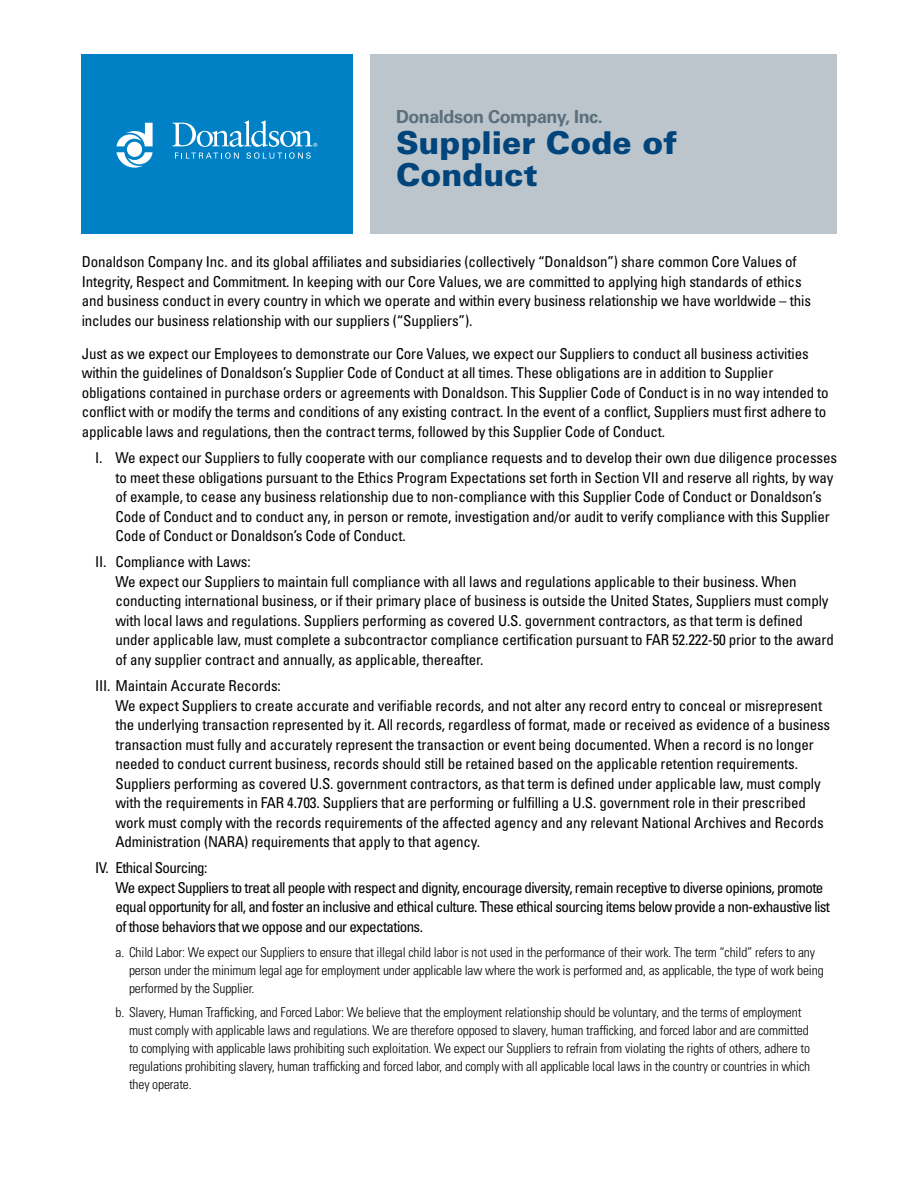
<style>
.page{position:relative;width:918px;height:1188px;background:#fff}
.page>*{position:absolute;margin:0;border:0;box-sizing:border-box;transform-origin:0 0}
.t1{font:900 31.5px/31.5px "Univers LT Std";color:#00447c}
.t2{font:700 18px "Univers LT Std";letter-spacing:-.03em;color:#5c6f7c}
.t3{font:condensed 15px/19.5px "Univers LT Std";letter-spacing:-.01em;color:#000}
.t4{font:condensed 15px/19.5px "Univers LT Std";letter-spacing:-.04em;color:#000}
.t5{font:300 condensed 13.5px/18px "Univers LT Std";letter-spacing:-.01em;color:#000}
</style>
<div class="page">
<div style="left:371px;top:54px;width:466px;height:180px;background:#bbc5cb"></div>
<div style="left:81px;top:54px;width:272px;height:180px;background:#0081c6"></div>
<svg style="left:116px;top:120px;width:201px;height:48px"></svg>
<p class="t2" style="left:396px;top:106px;width:208px">Donaldson Company, Inc.</p>
<h1 class="t1" style="left:396px;top:127px;width:283px">Supplier Code of<br>Conduct</h1>
<p class="t3" style="left:82px;top:252px;width:731px">Donaldson Company Inc. and its global affiliates and subsidiaries (collectively “Donaldson”) share common Core Values of Integrity, Respect and Commitment. In keeping with our Core Values, we are committed to applying high standards of ethics and business conduct in every country in which we operate and within every business relationship we have worldwide – this includes our business relationship with our suppliers (“Suppliers”).</p>
<p class="t3" style="left:82px;top:344px;width:749px">Just as we expect our Employees to demonstrate our Core Values, we expect our Suppliers to conduct all business activities within the guidelines of Donaldson’s Supplier Code of Conduct at all times. These obligations are in addition to Supplier obligations contained in purchase orders or agreements with Donaldson. This Supplier Code of Conduct is in no way intended to conflict with or modify the terms and conditions of any existing contract. In the event of a conflict, Suppliers must first adhere to applicable laws and regulations, then the contract terms, followed by this Supplier Code of Conduct.</p>
<p class="t3" style="left:116px;top:448px;width:723px;text-indent:-20px">I. We expect our Suppliers to fully cooperate with our compliance requests and to develop their own due diligence processes to meet these obligations pursuant to the Ethics Program Expectations set forth in Section VII and reserve all rights, by way of example, to cease any business relationship due to non-compliance with this Supplier Code of Conduct or Donaldson’s Code of Conduct and to conduct any, in person or remote, investigation and/or audit to verify compliance with this Supplier Code of Conduct or Donaldson’s Code of Conduct.</p>
<p class="t3" style="left:116px;top:552px;width:720px;text-indent:-20px">II. Compliance with Laws:<br>We expect our Suppliers to maintain full compliance with all laws and regulations applicable to their business. When conducting international business, or if their primary place of business is outside the United States, Suppliers must comply with local laws and regulations. Suppliers performing as covered U.S. government contractors, as that term is defined under applicable law, must complete a subcontractor compliance certification pursuant to FAR 52.222-50 prior to the award of any supplier contract and annually, as applicable, thereafter.</p>
<p class="t3" style="left:116px;top:676px;width:716px;text-indent:-20px">III. Maintain Accurate Records:<br>We expect Suppliers to create accurate and verifiable records, and not alter any record entry to conceal or misrepresent the underlying transaction represented by it. All records, regardless of format, made or received as evidence of a business transaction must fully and accurately represent the transaction or event being documented. When a record is no longer needed to conduct current business, records should still be retained based on the applicable retention requirements.<br>Suppliers performing as covered U.S. government contractors, as that term is defined under applicable law, must comply with the requirements in FAR 4.703. Suppliers that are performing or fulfilling a U.S. government role in their prescribed work must comply with the records requirements of the affected agency and any relevant National Archives and Records Administration (NARA) requirements that apply to that agency.</p>
<p class="t4" style="left:116px;top:858px;width:716px;text-indent:-20px">IV. Ethical Sourcing:<br>We expect Suppliers to treat all people with respect and dignity, encourage diversity, remain receptive to diverse opinions, promote equal opportunity for all, and foster an inclusive and ethical culture. These ethical sourcing items below provide a non-exhaustive list of those behaviors that we oppose and our expectations.</p>
<p class="t5" style="left:129px;top:943px;width:696px;text-indent:-14px">a. Child Labor: We expect our Suppliers to ensure that illegal child labor is not used in the performance of their work. The term “child” refers to any person under the minimum legal age for employment under applicable law where the work is performed and, as applicable, the type of work being performed by the Supplier.</p>
<p class="t5" style="left:129px;top:1004px;width:683px;text-indent:-14px">b. Slavery, Human Trafficking, and Forced Labor: We believe that the employment relationship should be voluntary, and the terms of employment must comply with applicable laws and regulations. We are therefore opposed to slavery, human trafficking, and forced labor and are committed to complying with applicable laws prohibiting such exploitation. We expect our Suppliers to refrain from violating the rights of others, adhere to regulations prohibiting slavery, human trafficking and forced labor, and comply with all applicable local laws in the country or countries in which they operate.</p>
</div>
